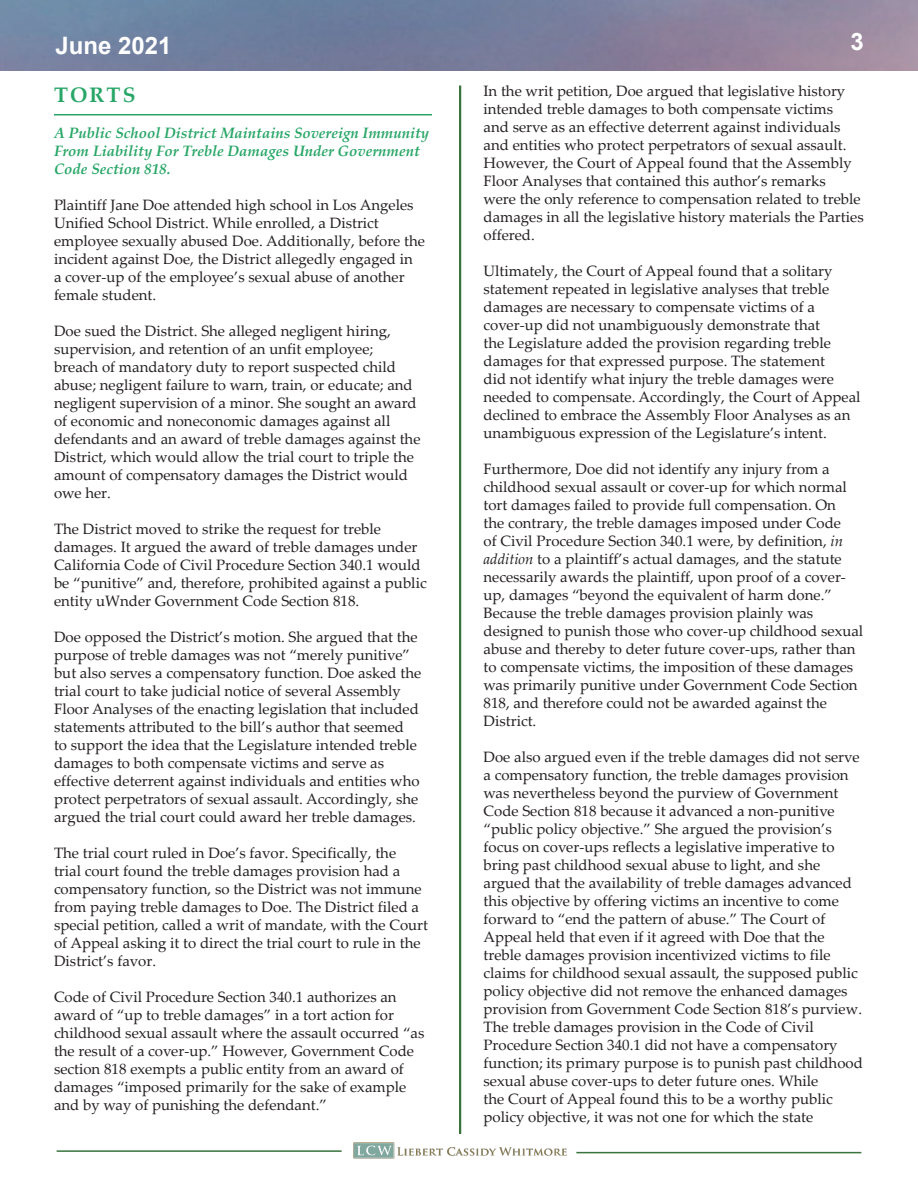
<style>
.page{position:relative;width:918px;height:1188px;background:#fff}
.page>*{position:absolute;margin:0;border:0;box-sizing:border-box;transform-origin:0 0}
.t1{font:700 24px "Arial";color:#fff}
.LCW_Category-1_Line{font:700 21px "Palatino Linotype";letter-spacing:.1em;color:#28a667}
.LCW_Body_Text{font:15px/18px "Palatino Linotype";color:#231f20}
.LCW_Heading{font:italic 700 15px/18px "Palatino Linotype";color:#28a667}
.s1{font-style:italic}
</style>
<div class="page">
<svg style="left:0;top:0;width:918px;height:71px;background:#7c819e"></svg>
<hr style="left:57px;top:1150px;width:285px;height:2px;background:#38743c">
<hr style="left:576px;top:1152px;width:285px;height:1px;background:#38743c">
<img style="left:353px;top:1142px;width:214px;height:17px">
<hr style="left:54px;top:114px;width:378px;height:1px;background:#28a667">
<hr style="left:459px;top:86px;width:2px;height:1048px;background:#38743c">
<h1 class="t1" style="left:56px;top:29px;width:118px">June 2021</h1>
<h1 class="t1" style="left:851px;top:25px;width:15px">3</h1>
<p class="LCW_Body_Text" style="left:484px;top:82px;width:382px">In the writ petition, Doe argued that legislative history intended treble damages to both compensate victims<br>and serve as an effective deterrent against individuals and entities who protect perpetrators of sexual assault.<br>However, the Court of Appeal found that the Assembly Floor Analyses that contained this author’s remarks<br>were the only reference to compensation related to treble damages in all the legislative history materials the Parties offered.</p>
<p class="LCW_Body_Text" style="left:484px;top:262px;width:379px">Ultimately, the Court of Appeal found that a solitary statement repeated in legislative analyses that treble damages are necessary to compensate victims of a cover-up did not unambiguously demonstrate that<br>the Legislature added the provision regarding treble damages for that expressed purpose. The statement<br>did not identify what injury the treble damages were needed to compensate. Accordingly, the Court of Appeal declined to embrace the Assembly Floor Analyses as an unambiguous expression of the Legislature’s intent.</p>
<p class="LCW_Body_Text" style="left:484px;top:460px;width:381px">Furthermore, Doe did not identify any injury from a childhood sexual assault or cover-up for which normal tort damages failed to provide full compensation. On<br>the contrary, the treble damages imposed under Code<br>of Civil Procedure Section 340.1 were, by definition, <span class="s1">in addition</span> to a plaintiff’s actual damages, and the statute necessarily awards the plaintiff, upon proof of a cover&shy;up, damages “beyond the equivalent of harm done.” Because the treble damages provision plainly was designed to punish those who cover-up childhood sexual abuse and thereby to deter future cover-ups, rather than to compensate victims, the imposition of these damages was primarily punitive under Government Code Section 818, and therefore could not be awarded against the District.</p>
<p class="LCW_Body_Text" style="left:484px;top:748px;width:381px">Doe also argued even if the treble damages did not serve a compensatory function, the treble damages provision was nevertheless beyond the purview of Government Code Section 818 because it advanced a non-punitive “public policy objective.” She argued the provision’s focus on cover-ups reflects a legislative imperative to bring past childhood sexual abuse to light, and she argued that the availability of treble damages advanced this objective by offering victims an incentive to come forward to “end the pattern of abuse.” The Court of Appeal held that even if it agreed with Doe that the treble damages provision incentivized victims to file claims for childhood sexual assault, the supposed public policy objective did not remove the enhanced damages provision from Government Code Section 818’s purview.<br>The treble damages provision in the Code of Civil Procedure Section 340.1 did not have a compensatory function; its primary purpose is to punish past childhood sexual abuse cover-ups to deter future ones. While<br>the Court of Appeal found this to be a worthy public policy objective, it was not one for which the state</p>
<p class="LCW_Category-1_Line" style="left:54px;top:80px;width:83px">TORTS</p>
<p class="LCW_Heading" style="left:54px;top:123px;width:377px">A Public School District Maintains Sovereign Immunity<br>From Liability For Treble Damages Under Government<br>Code Section 818.</p>
<p class="LCW_Body_Text" style="left:54px;top:195px;width:373px">Plaintiff Jane Doe attended high school in Los Angeles Unified School District. While enrolled, a District employee sexually abused Doe. Additionally, before the incident against Doe, the District allegedly engaged in<br>a cover-up of the employee’s sexual abuse of another female student.</p>
<p class="LCW_Body_Text" style="left:54px;top:321px;width:368px">Doe sued the District. She alleged negligent hiring, supervision, and retention of an unfit employee; breach of mandatory duty to report suspected child abuse; negligent failure to warn, train, or educate; and negligent supervision of a minor. She sought an award of economic and noneconomic damages against all defendants and an award of treble damages against the District, which would allow the trial court to triple the amount of compensatory damages the District would owe her.</p>
<p class="LCW_Body_Text" style="left:54px;top:519px;width:374px">The District moved to strike the request for treble damages. It argued the award of treble damages under California Code of Civil Procedure Section 340.1 would be “punitive” and, therefore, prohibited against a public entity uWnder Government Code Section 818.</p>
<p class="LCW_Body_Text" style="left:54px;top:627px;width:369px">Doe opposed the District’s motion. She argued that the purpose of treble damages was not “merely punitive” but also serves a compensatory function. Doe asked the trial court to take judicial notice of several Assembly Floor Analyses of the enacting legislation that included statements attributed to the bill’s author that seemed<br>to support the idea that the Legislature intended treble damages to both compensate victims and serve as effective deterrent against individuals and entities who protect perpetrators of sexual assault. Accordingly, she argued the trial court could award her treble damages.</p>
<p class="LCW_Body_Text" style="left:54px;top:843px;width:376px">The trial court ruled in Doe’s favor. Specifically, the<br>trial court found the treble damages provision had a compensatory function, so the District was not immune from paying treble damages to Doe. The District filed a special petition, called a writ of mandate, with the Court of Appeal asking it to direct the trial court to rule in the District’s favor.</p>
<p class="LCW_Body_Text" style="left:54px;top:987px;width:372px">Code of Civil Procedure Section 340.1 authorizes an award of “up to treble damages” in a tort action for childhood sexual assault where the assault occurred “as the result of a cover-up.” However, Government Code section 818 exempts a public entity from an award of damages “imposed primarily for the sake of example and by way of punishing the defendant.”</p>
</div>
